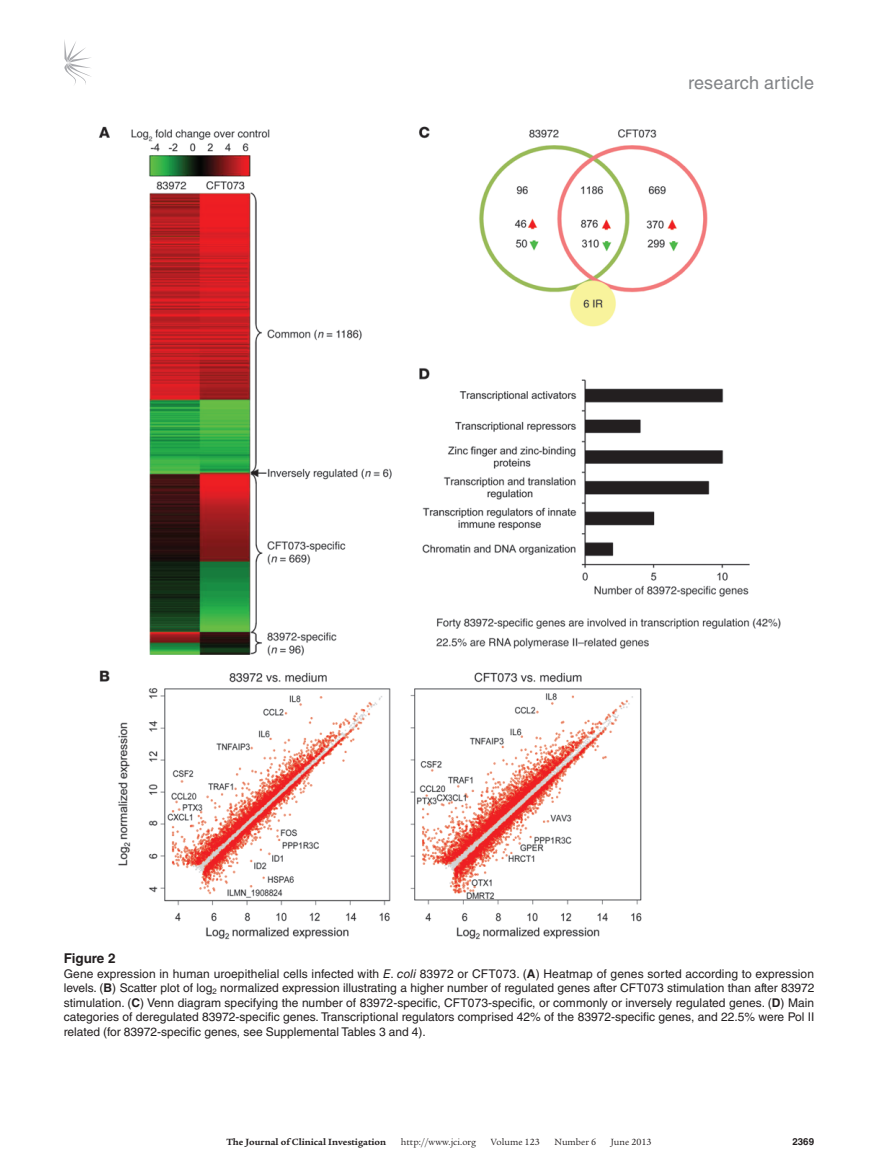
<style>
.page{position:relative;width:878px;height:1175px;background:#fff}
.page>*{position:absolute;margin:0;border:0;box-sizing:border-box;transform-origin:0 0}
.t1{font:18px "Helvetica LT Std";letter-spacing:.01em;color:#808285}
.t2{font:700 13.5px "Helvetica LT Std";color:#231f20}
.t3{font:12px/14.7px "Helvetica LT Std";color:#231f20;text-align:justify}
.t4{font:9.75px "Legacy Serif Std";color:#231f20}
.t5{font:700 9.75px "Legacy Serif Std";color:#231f20}
.t6{font:700 9.75px "Helvetica LT Std";color:#231f20}
.s1{font-style:italic}
.s2{font-weight:700}
</style>
<div class="page">
<svg style="left:64px;top:40px;width:27px;height:45px"></svg>
<img style="left:98px;top:126px;width:683px;height:814px">
<h1 class="t1" style="left:688px;top:73px;width:127px">research article</h1>
<p class="t2" style="left:64px;top:949px;width:53px">Figure 2</p>
<p class="t3" style="left:64px;top:966px;width:752px">Gene expression in human uroepithelial cells infected with <span class="s1">E</span>. <span class="s1">coli</span> 83972 or CFT073. (<span class="s2">A</span>) Heatmap of genes sorted according to expression levels. (<span class="s2">B</span>) Scatter plot of log<sub>2</sub> normalized expression illustrating a higher number of regulated genes after CFT073 stimulation than after 83972 stimulation. (<span class="s2">C</span>) Venn diagram specifying the number of 83972-specific, CFT073-specific, or commonly or inversely regulated genes. (<span class="s2">D</span>) Main categories of deregulated 83972-specific genes. Transcriptional regulators comprised 42% of the 83972-specific genes, and 22.5% were Pol II related (for 83972-specific genes, see Supplemental Tables 3 and 4).</p>
<p class="t5" style="left:226px;top:1135px;width:161px">The Journal of Clinical Investigation</p>
<p class="t4" style="left:401px;top:1136px;width:77px">http://www.jci.org</p>
<p class="t4" style="left:491px;top:1136px;width:50px">Volume 123</p>
<p class="t4" style="left:554px;top:1136px;width:43px">Number 6</p>
<p class="t4" style="left:610px;top:1136px;width:42px">June 2013</p>
<p class="t6" style="left:792px;top:1135px;width:23px">2369</p>
</div>
